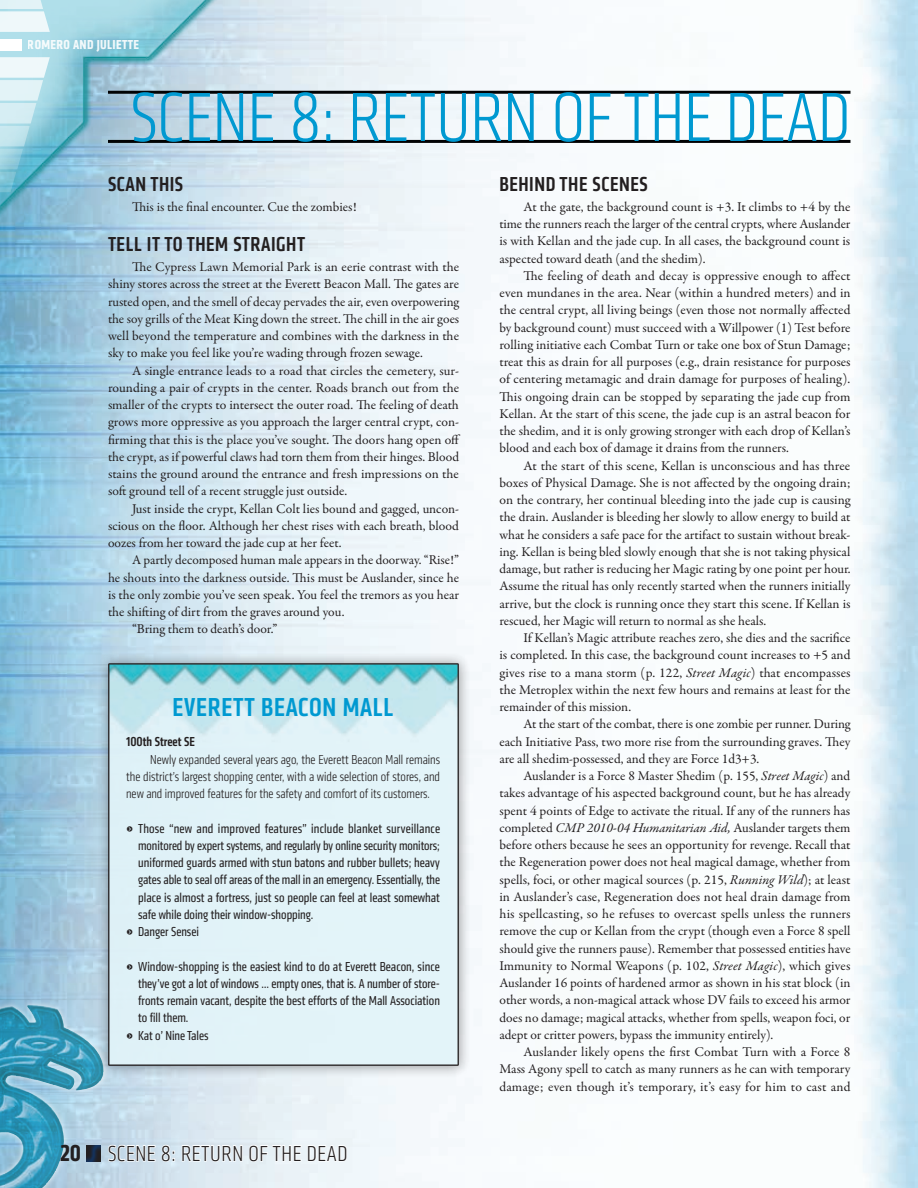
<style>
.page{position:relative;width:918px;height:1188px;background:#fff}
.page>*{position:absolute;margin:0;border:0;box-sizing:border-box;transform-origin:0 0}
.t1{font:300 condensed 72px "Klavika";color:#0099d1}
.t2{font:500 condensed 27px "Klavika";letter-spacing:.025em;color:#0099d1}
.t3{font:300 condensed 22.5px "Klavika";letter-spacing:.025em;color:#231f20}
.t4{font:500 condensed 21px "Klavika";letter-spacing:.025em;color:#231f20}
.t5{font:13.5px/17.2px "Garamond Premr Pro";color:#231f20;text-align:justify}
.t6{font:condensed 13.5px "Klavika";color:#231f20}
.t7{font:300 condensed 13.5px/17.2px "Klavika";color:#231f20;text-align:justify}
.t8{font:700 condensed 13.5px "Klavika";letter-spacing:.025em;color:#fff}
.t9{font:500 condensed 13.5px "Klavika";color:#231f20}
.s1{font-style:italic}
.s2{font-family:"Badloc ICG";font-stretch:normal;font-size:18px}
.s3{font-weight:700;font-size:24px}
</style>
<div class="page">
<img style="left:0;top:0;width:918px;height:1188px">
<svg style="left:0;top:999px;width:109px;height:189px;background:#73b4cd"></svg>
<img style="left:0;top:1005px;width:35px;height:82px">
<div style="left:85px;top:1143px;width:18px;height:19px;background:#0099d1;opacity:.5"></div>
<svg style="left:107px;top:1141px;width:68px;height:25px"></svg>
<svg style="left:181px;top:1141px;width:167px;height:25px"></svg>
<hr style="left:108px;top:91px;width:742px;height:3px;background:#010203">
<hr style="left:108px;top:140px;width:742px;height:3px;background:#010203">
<div style="left:96px;top:651px;width:375px;height:427px;background:#231f20;opacity:.5"></div>
<img style="left:111px;top:666px;width:345px;height:397px">
<div style="left:108px;top:663px;width:351px;height:403px;border:2px solid #231f20"></div>
<img style="left:0;top:0;width:297px;height:306px">
<svg style="left:0;top:57px;width:50px;height:135px;background:#a8d7e4"></svg>
<svg style="left:0;top:0;width:50px;height:32px"></svg>
<div style="left:0;top:39px;width:21px;height:12px;background:#fff"></div>
<p class="t8" style="left:28px;top:36px;width:113px">ROMERO AND JULIETTE</p>
<h1 class="t1" style="left:131px;top:78px;width:721px">SCENE 8: RETURN OF THE DEAD</h1>
<h3 class="t4" style="left:108px;top:170px;width:77px">SCAN THIS</h3>
<p class="t5" style="left:132px;top:198px;width:226px">This is the final encounter. Cue the zombies!</p>
<h3 class="t4" style="left:108px;top:231px;width:199px">TELL IT To THEM STRAIGHT</h3>
<p class="t5" style="left:108px;top:259px;width:353px;text-indent:24px">The Cypress Lawn Memorial Park is an eerie contrast with the shiny stores across the street at the Everett Beacon Mall. The gates are rusted open, and the smell of decay pervades the air, even overpowering the soy grills of the Meat King down the street. The chill in the air goes well beyond the temperature and combines with the darkness in the sky to make you feel like you’re wading through frozen sewage.</p>
<p class="t5" style="left:108px;top:362px;width:354px;text-align:left;text-indent:24px">A single entrance leads to a road that circles the cemetery, sur&shy;rounding a pair of crypts in the center. Roads branch out from the smaller of the crypts to intersect the outer road. The feeling of death grows more oppressive as you approach the larger central crypt, con&shy;firming that this is the place you’ve sought. The doors hang open off the crypt, as if powerful claws had torn them from their hinges. Blood stains the ground around the entrance and fresh impressions on the soft ground tell of a recent struggle just outside.</p>
<p class="t5" style="left:108px;top:500px;width:353px;text-indent:24px">Just inside the crypt, Kellan Colt lies bound and gagged, uncon&shy;scious on the floor. Although her chest rises with each breath, blood oozes from her toward the jade cup at her feet.</p>
<p class="t5" style="left:132px;top:552px;width:328px">A partly decomposed human male appears in the doorway. “Rise!”</p>
<p class="t5" style="left:108px;top:569px;width:353px">he shouts into the darkness outside. This must be Auslander, since he</p>
<p class="t5" style="left:108px;top:586px;width:353px">is the only zombie you’ve seen speak. You feel the tremors as you hear</p>
<p class="t5" style="left:108px;top:604px;width:238px">the shifting of dirt from the graves around you.</p>
<p class="t5" style="left:132px;top:621px;width:147px">“Bring them to death’s door.”</p>
<h3 class="t4" style="left:500px;top:170px;width:150px">BEHIND THE SCENES</h3>
<p class="t5" style="left:500px;top:198px;width:352px;text-indent:24px">At the gate, the background count is +3. It climbs to +4 by the time the runners reach the larger of the central crypts, where Auslander is with Kellan and the jade cup. In all cases, the background count is aspected toward death (and the shedim).</p>
<p class="t5" style="left:500px;top:267px;width:353px;text-indent:24px">The feeling of death and decay is oppressive enough to affect even mundanes in the area. Near (within a hundred meters) and in the central crypt, all living beings (even those not normally affected by background count) must succeed with a Willpower (1) Test before rolling initiative each Combat Turn or take one box of Stun Damage; treat this as drain for all purposes (e.g., drain resistance for purposes of centering metamagic and drain damage for purposes of healing).<br>This ongoing drain can be stopped by separating the jade cup from Kellan. At the start of this scene, the jade cup is an astral beacon for the shedim, and it is only growing stronger with each drop of Kellan’s blood and each box of damage it drains from the runners.</p>
<p class="t5" style="left:500px;top:457px;width:353px;text-indent:24px">At the start of this scene, Kellan is unconscious and has three boxes of Physical Damage. She is not affected by the ongoing drain; on the contrary, her continual bleeding into the jade cup is causing the drain. Auslander is bleeding her slowly to allow energy to build at what he considers a safe pace for the artifact to sustain without break&shy;ing. Kellan is being bled slowly enough that she is not taking physical damage, but rather is reducing her Magic rating by one point per hour.<br>Assume the ritual has only recently started when the runners initially arrive, but the clock is running once they start this scene. If Kellan is rescued, her Magic will return to normal as she heals.</p>
<p class="t5" style="left:500px;top:630px;width:353px;text-indent:24px">If Kellan’s Magic attribute reaches zero, she dies and the sacrifice is completed. In this case, the background count increases to +5 and gives rise to a mana storm (p. 122, <span class="s1">Street Magic</span>) that encompasses the Metroplex within the next few hours and remains at least for the remainder of this mission.</p>
<p class="t5" style="left:500px;top:716px;width:353px;text-indent:24px">At the start of the combat, there is one zombie per runner. During each Initiative Pass, two more rise from the surrounding graves. They are all shedim-possessed, and they are Force 1d3+3.</p>
<p class="t5" style="left:500px;top:768px;width:353px;text-indent:24px">Auslander is a Force 8 Master Shedim (p. 155, <span class="s1">Street Magic</span>) and takes advantage of his aspected background count, but he has already spent 4 points of Edge to activate the ritual. If any of the runners has completed <span class="s1">CMP 2010-04 Humanitarian Aid,</span> Auslander targets them before others because he sees an opportunity for revenge. Recall that the Regeneration power does not heal magical damage, whether from spells, foci, or other magical sources (p. 215, <span class="s1">Running Wild</span>); at least in Auslander’s case, Regeneration does not heal drain damage from his spellcasting, so he refuses to overcast spells unless the runners remove the cup or Kellan from the crypt (though even a Force 8 spell should give the runners pause). Remember that possessed entities have Immunity to Normal Weapons (p. 102, <span class="s1">Street Magic</span>), which gives Auslander 16 points of hardened armor as shown in his stat block (in other words, a non-magical attack whose DV fails to exceed his armor does no damage; magical attacks, whether from spells, weapon foci, or adept or critter powers, bypass the immunity entirely).</p>
<p class="t5" style="left:500px;top:1044px;width:353px;text-indent:24px">Auslander likely opens the first Combat Turn with a Force 8<br>Mass Agony spell to catch as many runners as he can with temporary damage; even though it’s temporary, it’s easy for him to cast and</p>
<h2 class="t2" style="left:173px;top:690px;width:223px">EVERETT BEACoN MALL</h2>
<p class="t9" style="left:126px;top:733px;width:70px">100th Street SE</p>
<p class="t7" style="left:126px;top:751px;width:316px;text-indent:24px">Newly expanded several years ago, the Everett Beacon Mall remains the district’s largest shopping center, with a wide selection of stores, and new and improved features for the safety and comfort of its customers.</p>
<p class="t6" style="left:126px;top:820px;width:315px"><span class="s2">&gt;</span> Those “new and improved features” include blanket surveillance</p>
<p class="t6" style="left:138px;top:838px;width:303px">monitored by expert systems, and regularly by online security monitors;</p>
<p class="t6" style="left:138px;top:855px;width:303px">uniformed guards armed with stun batons and rubber bullets; heavy</p>
<p class="t6" style="left:138px;top:872px;width:303px">gates able to seal off areas of the mall in an emergency. Essentially, the</p>
<p class="t6" style="left:138px;top:889px;width:303px">place is almost a fortress, just so people can feel at least somewhat</p>
<p class="t6" style="left:138px;top:907px;width:177px">safe while doing their window-shopping.</p>
<p class="t6" style="left:126px;top:924px;width:74px"><span class="s2">&gt;</span> Danger Sensei</p>
<p class="t6" style="left:126px;top:958px;width:315px"><span class="s2">&gt;</span> Window-shopping is the easiest kind to do at Everett Beacon, since</p>
<p class="t6" style="left:138px;top:976px;width:303px">they’ve got a lot of windows … empty ones, that is. A number of store-</p>
<p class="t6" style="left:138px;top:993px;width:303px">fronts remain vacant, despite the best efforts of the Mall Association</p>
<p class="t6" style="left:138px;top:1010px;width:52px">to fill them.</p>
<p class="t6" style="left:126px;top:1027px;width:84px"><span class="s2">&gt;</span> Kat o’ Nine Tales</p>
<h3 class="t3" style="left:60px;top:1141px;width:289px"><span class="s3">20</span> SCENE 8: RETURN OF THE DEAD</h3>
</div>
